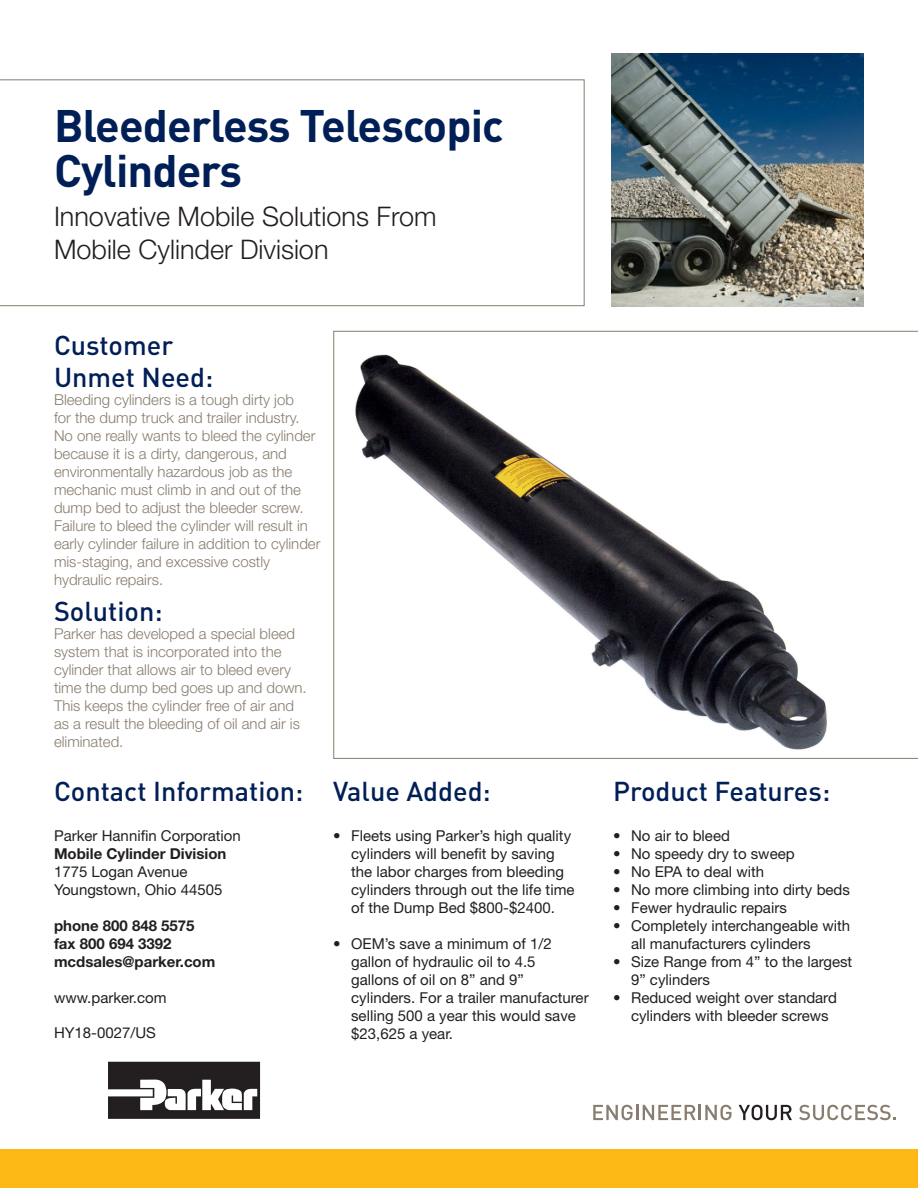
<style>
.page{position:relative;width:918px;height:1188px;background:#fff}
.page>*{position:absolute;margin:0;border:0;box-sizing:border-box;transform-origin:0 0}
.t1{font:700 45px "DINOT";letter-spacing:-.02em;color:#001f56}
.t2{font:500 27px "DINOT";color:#001f56}
.t3{font:300 27px "Helvetica Neue LT Std";color:#231f20}
.t4{font:15px/18px "Helvetica Neue LT Std";color:#231f20}
.t5{font:300 15px/18px "Helvetica Neue LT Std";color:#887d6e}
.t6{font:700 15px "Helvetica Neue LT Std";color:#231f20}
</style>
<div class="page">
<svg style="left:108px;top:1062px;width:152px;height:57px"></svg>
<div style="left:0;top:1150px;width:918px;height:38px;background:#fcb814"></div>
<svg style="left:593px;top:1105px;width:139px;height:15px"></svg>
<svg style="left:739px;top:1105px;width:53px;height:15px"></svg>
<svg style="left:799px;top:1105px;width:97px;height:15px"></svg>
<svg style="left:0;top:79px;width:585px;height:227px"></svg>
<img style="left:611px;top:54px;width:253px;height:252px">
<svg style="left:333px;top:331px;width:585px;height:428px"></svg>
<p class="t1" style="left:54px;top:95px;width:451px">Bleederless Telescopic</p>
<p class="t1" style="left:54px;top:140px;width:190px">Cylinders</p>
<p class="t3" style="left:54px;top:200px;width:384px">Innovative Mobile Solutions From</p>
<p class="t3" style="left:54px;top:233px;width:276px">Mobile Cylinder Division</p>
<p class="t2" style="left:54px;top:326px;width:121px">Customer</p>
<p class="t2" style="left:54px;top:359px;width:161px">Unmet Need:</p>
<p class="t5" style="left:54px;top:390px;width:268px">Bleeding cylinders is a tough dirty job<br>for the dump truck and trailer industry.<br>No one really wants to bleed the cylinder because it is a dirty, dangerous, and environmentally hazardous job as the mechanic must climb in and out of the dump bed to adjust the bleeder screw.<br>Failure to bleed the cylinder will result in early cylinder failure in addition to cylinder</p>
<p class="t5" style="left:54px;top:552px;width:218px">mis-staging, and excessive costly hydraulic repairs.</p>
<p class="t2" style="left:54px;top:593px;width:110px">Solution:</p>
<p class="t5" style="left:54px;top:624px;width:254px">Parker has developed a special bleed system that is incorporated into the cylinder that allows air to bleed every time the dump bed goes up and down.<br>This keeps the cylinder free of air and as a result the bleeding of oil and air is eliminated.</p>
<p class="t2" style="left:54px;top:773px;width:251px">Contact Information:</p>
<p class="t4" style="left:54px;top:826px;width:188px">Parker Hannifin Corporation</p>
<p class="t6" style="left:54px;top:844px;width:174px">Mobile Cylinder Division</p>
<p class="t4" style="left:54px;top:862px;width:135px">1775 Logan Avenue</p>
<p class="t4" style="left:54px;top:880px;width:170px">Youngstown, Ohio 44505</p>
<p class="t6" style="left:54px;top:916px;width:142px">phone 800 848 5575</p>
<p class="t6" style="left:54px;top:934px;width:119px">fax 800 694 3392</p>
<p class="t6" style="left:54px;top:952px;width:163px">mcdsales@parker.com</p>
<p class="t4" style="left:54px;top:988px;width:114px">www.parker.com</p>
<p class="t4" style="left:54px;top:1023px;width:103px">HY18-0027/US</p>
<p class="t2" style="left:333px;top:773px;width:159px">Value Added:</p>
<p class="t4" style="left:351px;top:826px;width:225px;text-indent:-18px">• Fleets using Parker’s high quality cylinders will benefit by saving the labor charges from bleeding cylinders through out the life time of the Dump Bed $800-$2400.</p>
<p class="t4" style="left:351px;top:934px;width:202px;text-indent:-18px">• OEM’s save a minimum of 1/2 gallon of hydraulic oil</p>
<p class="t4" style="left:515px;top:952px;width:22px">4.5</p>
<p class="t4" style="left:351px;top:970px;width:239px">gallons of oil on 8” and 9” cylinders. For a trailer manufacturer selling 500 a year this would save $23,625 a year.</p>
<p class="t2" style="left:613px;top:773px;width:219px">Product Features:</p>
<p class="t4" style="left:613px;top:826px;width:118px">• No air to bleed</p>
<p class="t4" style="left:613px;top:844px;width:183px">• No speedy dry to sweep</p>
<p class="t4" style="left:613px;top:862px;width:153px">• No EPA to deal with</p>
<p class="t4" style="left:613px;top:880px;width:238px">• No more climbing into dirty beds</p>
<p class="t4" style="left:613px;top:898px;width:175px">• Fewer hydraulic repairs</p>
<p class="t4" style="left:631px;top:916px;width:221px;text-indent:-18px">• Completely interchangeable with all manufacturers</p>
<p class="t4" style="left:631px;top:952px;width:223px;text-indent:-18px">• Size Range from 4” to the largest<br>9” cylinders</p>
<p class="t4" style="left:631px;top:988px;width:207px;text-indent:-18px">• Reduced weight over standard cylinders with bleeder screws</p>
</div>
